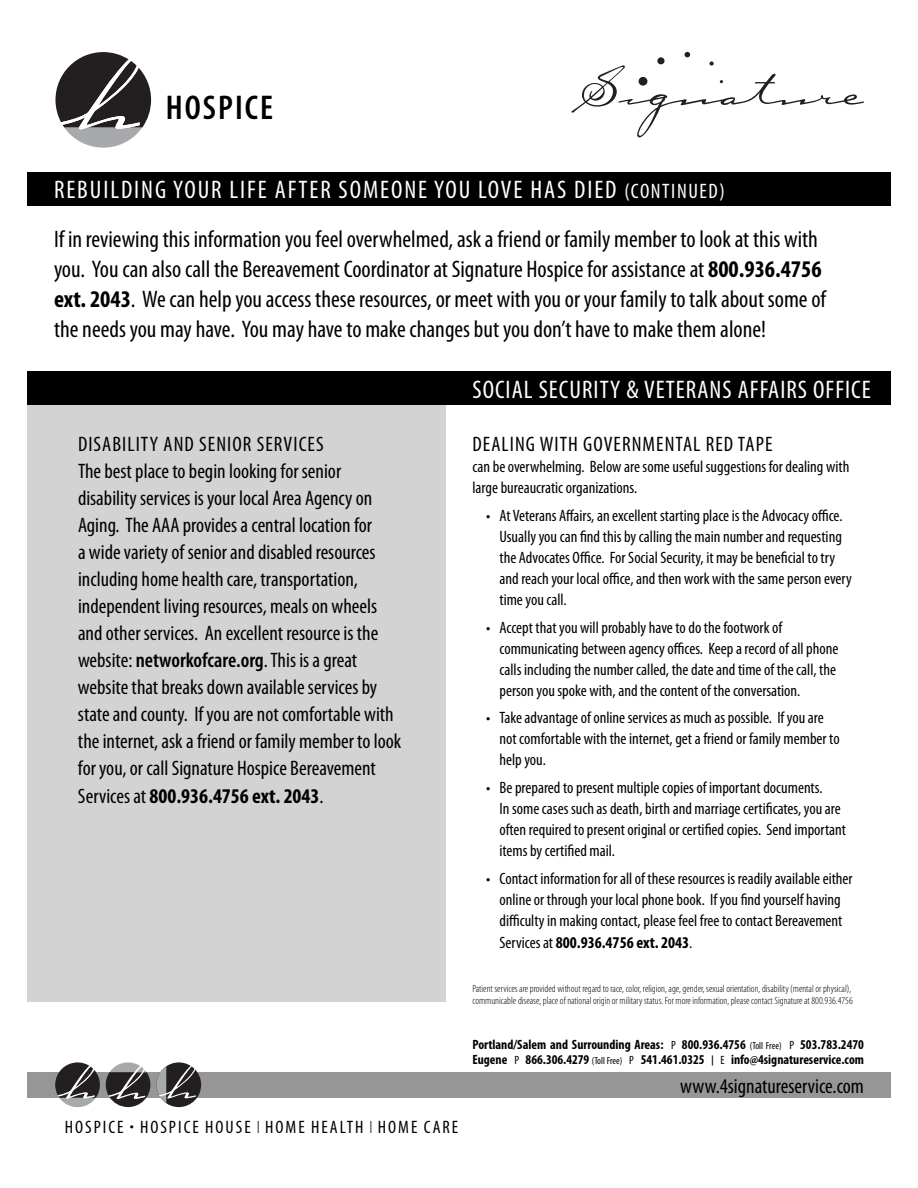
<style>
.page{position:relative;width:918px;height:1188px;background:#fff}
.page>*{position:absolute;margin:0;border:0;box-sizing:border-box;transform-origin:0 0}
.t1{font:600 condensed 34.5px "Myriad Pro";letter-spacing:.06em;color:#000}
.t2{font:condensed 25.5px "Myriad Pro";letter-spacing:.06em;color:#fff}
.t3{font:condensed 25.5px "Myriad Pro";letter-spacing:.04em;color:#fff}
.t4{font:condensed 24px/30px "Myriad Pro";color:#000}
.t5{font:condensed 21px/27.2px "Myriad Pro";color:#000}
.t6{font:condensed 21px "Myriad Pro";letter-spacing:.05em;color:#000}
.t7{font:condensed 18px "Myriad Pro";letter-spacing:.11em;color:#000}
.t8{font:condensed 16.5px/21px "Myriad Pro";color:#000}
.t9{font:700 condensed 16.5px "Myriad Pro";color:#000}
.t10{font:700 condensed 13.5px/15.1px "Myriad Pro";color:#000}
.t11{font:300 condensed 10.5px/12px "Myriad Pro";color:#000}
.s1{font-size:21px}
.s2{font-weight:700}
.s3{font-weight:600}
.s4{font-weight:400}
.s5{font-weight:400;font-size:12px}
.s6{font-weight:400;font-size:10.2px}
.s7{font-size:10.2px}
.s8{font-size:16.05px}
</style>
<div class="page">
<div style="left:27px;top:1073px;width:864px;height:25px;background:#969696"></div>
<svg style="left:55px;top:1062px;width:45px;height:45px"></svg>
<svg style="left:106px;top:1062px;width:44px;height:45px"></svg>
<div style="left:156px;top:1062px;width:45px;height:45px;background:#231f20;border-radius:50%"></div>
<svg style="left:156px;top:1066px;width:40px;height:37px"></svg>
<div style="left:27px;top:172px;width:864px;height:33px;background:#000"></div>
<div style="left:27px;top:400px;width:419px;height:602px;background:#d3d3d3"></div>
<div style="left:27px;top:371px;width:864px;height:34px;background:#000"></div>
<svg style="left:571px;top:52px;width:293px;height:85px"></svg>
<svg style="left:55px;top:52px;width:96px;height:96px"></svg>
<h1 class="t1" style="left:166px;top:94px;width:109px">HOSPICE</h1>
<h2 class="t2" style="left:54px;top:180px;width:672px">REBUILDING YOUR LIFE AFTER SOMEONE YOU LOVE HAS DIED <span class="s1">(CONTINUED)</span></h2>
<p class="t4" style="left:54px;top:227px;width:774px">If in reviewing this information you feel overwhelmed, ask a friend or family member to look at this with you. You can also call the Bereavement Coordinator at Signature Hospice for assistance at <span class="s2">800.936.4756 ext. 2043</span>. We can help you access these resources, or meet with you or your family to talk about some of the needs you may have. You may have to make changes but you don’t have to make them alone!</p>
<h2 class="t3" style="left:472px;top:379px;width:400px">SOCIAL SECURITY &amp; VETERANS AFFAIRS OFFICE</h2>
<p class="t5" style="left:78px;top:432px;width:325px">DISABILITY AND SENIOR SERVICES<br>The best place to begin looking for senior disability services is your local Area Agency on Aging. The AAA provides a central location for<br>a wide variety of senior and disabled resources including home health care, transportation, independent living resources, meals on wheels and other services. An excellent resource is the website: <span class="s3">networkofcare.org</span>. This is a great website that breaks down available services by state and county. If you are not comfortable with the internet, ask a friend or family member to look for you, or call Signature Hospice Bereavement Services at <span class="s2">800.936.4756 ext. 2043</span>.</p>
<p class="t6" style="left:472px;top:436px;width:302px">DEALING WITH GOVERNMENTAL RED TAPE</p>
<p class="t8" style="left:472px;top:458px;width:378px">can be overwhelming. Below are some useful suggestions for dealing with large bureaucratic organizations.</p>
<p class="t8" style="left:500px;top:507px;width:354px;text-indent:-14px">• At Veterans Affairs, an excellent starting place is the Advocacy office.<br>Usually you can find this by calling the main number and requesting the Advocates Office. For Social Security, it may be beneficial to try and reach your local office, and then work with the same person every time you call.</p>
<p class="t8" style="left:500px;top:618px;width:341px;text-indent:-14px">• Accept that you will probably have to do the footwork of communicating between agency offices. Keep a record of all phone calls including the number called, the date and time of the call, the person you spoke with, and the content of the conversation.</p>
<p class="t8" style="left:500px;top:709px;width:342px;text-indent:-14px">• Take advantage of online services as much as possible. If you are not comfortable with the internet, get a friend or family member to help you.</p>
<p class="t8" style="left:500px;top:779px;width:348px;text-indent:-14px">• Be prepared to present multiple copies of important documents.<br>In some cases such as death, birth and marriage certificates, you are often required to present original or certified copies. Send important items by certified mail.</p>
<p class="t8" style="left:486px;top:870px;width:368px;text-align:center">• Contact information for all of these resources is readily available either online or through your local phone book. If you find yourself having difficulty in making contact, please feel free to contact Bereavement</p>
<p class="t9" style="left:500px;top:937px;width:194px"><span class="s4">Services at</span> 800.936.4756 ext. 2043<span class="s4">.</span></p>
<p class="t11" style="left:472px;top:983px;width:382px">Patient services are provided without regard to race, color, religion, age, gender, sexual orientation, disability (mental or physical), communicable disease, place of national origin or military status. For more information, please contact Signature at 800.936.4756</p>
<p class="t10" style="left:472px;top:1039px;width:393px">Portland/Salem and Surrounding Areas: <span class="s5">P</span> 800.936.4756 <span class="s6">(Toll Free)</span> <span class="s5">P</span> 503.783.2470<br>Eugene <span class="s5">P</span> 866.306.4279 <span class="s6">(Toll Free)</span> <span class="s5">P</span> 541.461.0325 <span class="s7">|</span> <span class="s5">E</span> info@4signatureservice.com</p>
<p class="t7" style="left:65px;top:1120px;width:395px">HOSPICE <span class="s8">•</span> HOSPICE HOUSE <sup>|</sup> HOME HEALTH <sup>|</sup> HOME CARE</p>
<p class="t5" style="left:680px;top:1074px;width:185px">www.4signatureservice.com</p>
</div>
